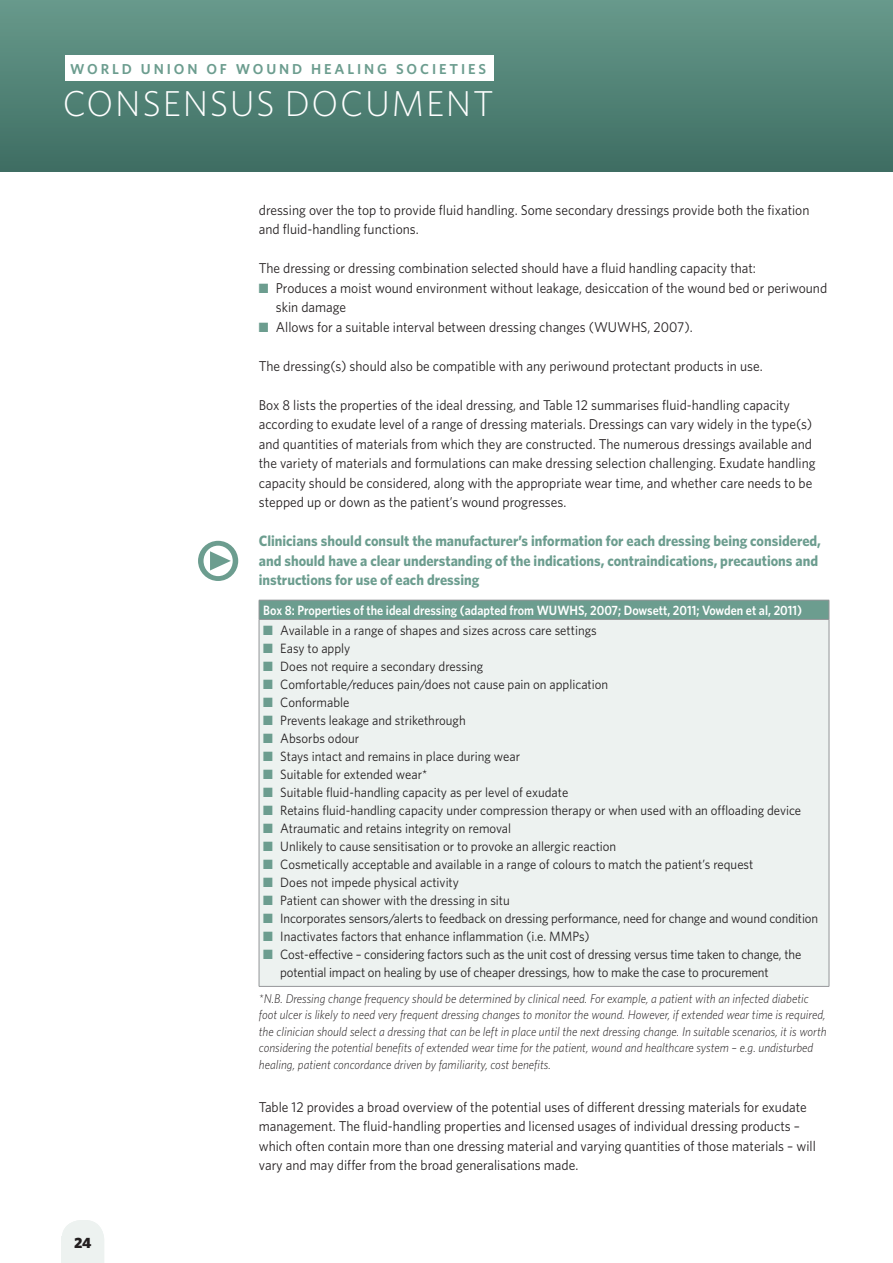
<style>
.page{position:relative;width:893px;height:1263px;background:#fff}
.page>*{position:absolute;margin:0;border:0;box-sizing:border-box;transform-origin:0 0}
.t1{font:300 36px "Whitney";letter-spacing:.05em;color:#fff}
.t2{font:700 15px/19.5px "Whitney";color:#6c9d8f;scale:.95 1}
.t3{font:900 15px "Whitney";color:#231f20}
.t4{font:600 14.4px "Whitney";letter-spacing:.2em;color:#6c9d8f}
.t5{font:14.25px/19.5px "Whitney";color:#231f20;scale:.95 1}
.t6{font:13.5px/18px "Whitney";color:#231f20;scale:.95 1}
.t7{font:600 13.5px "Whitney";color:#fff;scale:.9 1}
.t8{font:italic 300 12.75px/16.5px "Whitney";color:#231f20;scale:.95 1}
.s1{color:#6c9d8f}
</style>
<div class="page">
<div style="left:0;top:0;width:893px;height:171px;background:linear-gradient(to bottom,#699b8c,#3f6e63)"></div>
<div style="left:65px;top:55px;width:429px;height:25px;background:#fff"></div>
<svg style="left:62px;top:1220px;width:42px;height:43px"></svg>
<div style="left:259px;top:600px;width:570px;height:19px;background:#6c9d8f"></div>
<div style="left:259px;top:619px;width:570px;height:367px;background:#edf2f0"></div>
<hr style="left:259px;top:600px;width:570px;height:1px;background:#939598">
<svg style="left:259px;top:601px;width:1px;height:18px"></svg>
<svg style="left:829px;top:600px;width:1px;height:19px"></svg>
<hr style="left:259px;top:619px;width:570px;height:1px;background:#939598">
<hr style="left:259px;top:620px;width:1px;height:366px;background:#939598">
<hr style="left:829px;top:620px;width:1px;height:366px;background:#939598">
<hr style="left:259px;top:986px;width:570px;height:1px;background:#939598">
<p class="t4" style="left:70px;top:60px;width:417px">WORLD UNION OF WOUND HEALING SOCIETIES</p>
<h1 class="t1" style="left:63px;top:82px;width:432px">CONSENSUS DOCUMENT</h1>
<p class="t5" style="left:259px;top:199px;width:581px">dressing over the top to provide fluid handling. Some secondary dressings provide both the fixation and fluid-handling functions.</p>
<p class="t5" style="left:259px;top:258px;width:525px">The dressing or dressing combination selected should have a fluid handling capacity that:</p>
<p class="t5" style="left:276px;top:277px;width:582px;text-indent:-17px"><span class="s1">■</span> Produces a moist wound environment without leakage, desiccation of the wound bed or periwound skin damage</p>
<p class="t5" style="left:259px;top:316px;width:458px"><span class="s1">■</span> Allows for a suitable interval between dressing changes (WUWHS, 2007).</p>
<p class="t5" style="left:259px;top:355px;width:532px">The dressing(s) should also be compatible with any periwound protectant products in use.</p>
<p class="t5" style="left:259px;top:394px;width:587px">Box 8 lists the properties of the ideal dressing, and Table 12 summarises fluid-handling capacity according to exudate level of a range of dressing materials. Dressings can vary widely in the type(s) and quantities of materials from which they are constructed. The numerous dressings available and the variety of materials and formulations can make dressing selection challenging. Exudate handling capacity should be considered, along with the appropriate wear time, and whether care needs to be stepped up or down as the patient’s wound progresses.</p>
<p class="t2" style="left:259px;top:531px;width:593px">Clinicians should consult the manufacturer’s information for each dressing being considered, and should have a clear understanding of the indications, contraindications, precautions and</p>
<p class="t2" style="left:196px;top:570px;width:300px"><sup>•</sup> instructions for use of each dressing</p>
<p class="t7" style="left:263px;top:602px;width:600px">Box 8: Properties of the ideal dressing (adapted from WUWHS, 2007; Dowsett, 2011; Vowden et al, 2011)</p>
<p class="t6" style="left:263px;top:620px;width:353px"><span class="s1">■</span> Available in a range of shapes and sizes across care settings</p>
<p class="t6" style="left:263px;top:638px;width:93px"><span class="s1">■</span> Easy to apply</p>
<p class="t6" style="left:263px;top:656px;width:233px"><span class="s1">■</span> Does not require a secondary dressing</p>
<p class="t6" style="left:263px;top:674px;width:365px"><span class="s1">■</span> Comfortable/reduces pain/does not cause pain on application</p>
<p class="t6" style="left:263px;top:692px;width:92px"><span class="s1">■</span> Conformable</p>
<p class="t6" style="left:263px;top:710px;width:215px"><span class="s1">■</span> Prevents leakage and strikethrough</p>
<p class="t6" style="left:263px;top:728px;width:103px"><span class="s1">■</span> Absorbs odour</p>
<p class="t6" style="left:263px;top:746px;width:272px"><span class="s1">■</span> Stays intact and remains in place during wear</p>
<p class="t6" style="left:263px;top:764px;width:174px"><span class="s1">■</span> Suitable for extended wear*</p>
<p class="t6" style="left:263px;top:782px;width:323px"><span class="s1">■</span> Suitable fluid-handling capacity as per level of exudate</p>
<p class="t6" style="left:263px;top:800px;width:568px"><span class="s1">■</span> Retains fluid-handling capacity under compression therapy or when used with an offloading device</p>
<p class="t6" style="left:263px;top:818px;width:262px"><span class="s1">■</span> Atraumatic and retains integrity on removal</p>
<p class="t6" style="left:263px;top:836px;width:373px"><span class="s1">■</span> Unlikely to cause sensitisation or to provoke an allergic reaction</p>
<p class="t6" style="left:263px;top:854px;width:517px"><span class="s1">■</span> Cosmetically acceptable and available in a range of colours to match the patient’s request</p>
<p class="t6" style="left:263px;top:872px;width:207px"><span class="s1">■</span> Does not impede physical activity</p>
<p class="t6" style="left:263px;top:890px;width:261px"><span class="s1">■</span> Patient can shower with the dressing in situ</p>
<p class="t6" style="left:263px;top:908px;width:586px"><span class="s1">■</span> Incorporates sensors/alerts to feedback on dressing performance, need for change and wound condition</p>
<p class="t6" style="left:263px;top:926px;width:345px"><span class="s1">■</span> Inactivates factors that enhance inflammation (i.e. MMPs)</p>
<p class="t6" style="left:280px;top:944px;width:550px;text-indent:-17px"><span class="s1">■</span> Cost-effective – considering factors such as the unit cost of dressing versus time taken to change, the potential impact on healing by use of cheaper dressings, how to make the case to procurement</p>
<p class="t8" style="left:259px;top:990px;width:599px">*N.B. Dressing change frequency should be determined by clinical need. For example, a patient with an infected diabetic foot ulcer is likely to need very frequent dressing changes to monitor the wound. However, if extended wear time is required, the clinician should select a dressing that can be left in place until the next dressing change. In suitable scenarios, it is worth considering the potential benefits of extended wear time for the patient, wound and healthcare system – e.g. undisturbed healing, patient concordance driven by familiarity, cost benefits.</p>
<p class="t3" style="left:74px;top:1234px;width:19px">24</p>
<p class="t3" style="left:78px;top:1234px;width:11px">4</p>
<p class="t5" style="left:259px;top:1096px;width:588px">Table 12 provides a broad overview of the potential uses of different dressing materials for exudate management. The fluid-handling properties and licensed usages of individual dressing products – which often contain more than one dressing material and varying quantities of those materials – will vary and may differ from the broad generalisations made.</p>
</div>
